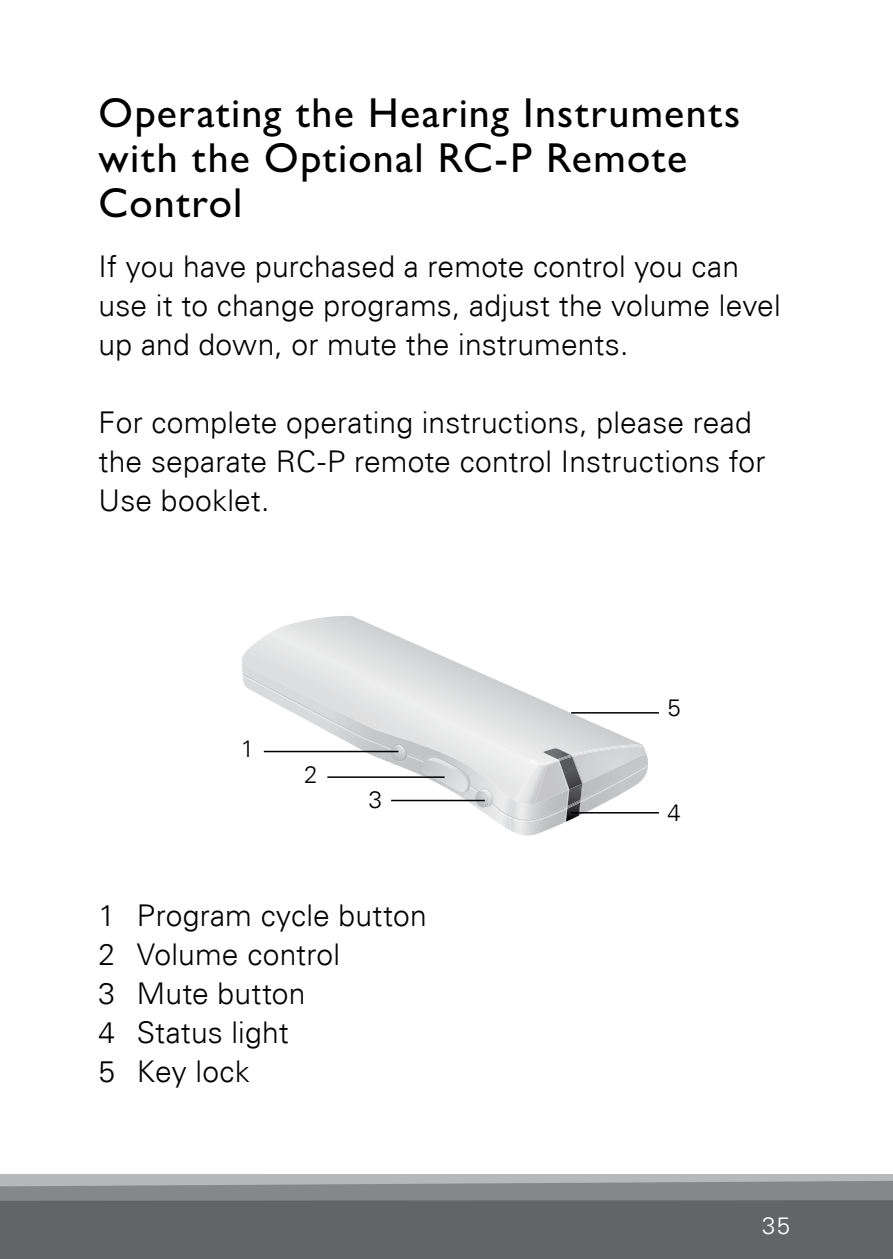
<style>
.page{position:relative;width:893px;height:1259px;background:#fff}
.page>*{position:absolute;margin:0;border:0;box-sizing:border-box;transform-origin:0 0}
.t1{font:500 42px/45px "Gill Sans MT Pro";letter-spacing:.03em;color:#000}
.t2{font:300 30px/39px "Univers Com 45";letter-spacing:.005em;color:#000}
.t3{font:300 24px "Univers Com 45";color:#000}
.t4{font:300 24px "Univers Com 45";color:#fff}
</style>
<div class="page">
<div style="left:0;top:1174px;width:893px;height:85px;background:#b7b8ba"></div>
<svg style="left:0;top:1181px;width:893px;height:19px;background:#8c8d8f"></svg>
<div style="left:0;top:1200px;width:893px;height:59px;background:#636466"></div>
<svg style="left:270px;top:616px;width:120px;height:17px"></svg>
<img style="left:242px;top:633px;width:216px;height:30px">
<svg style="left:242px;top:663px;width:238px;height:10px;background:#e0e1e1"></svg>
<svg style="left:242px;top:673px;width:407px;height:162px"></svg>
<hr style="left:327px;top:776px;width:118px;height:2px;background:#000">
<hr style="left:264px;top:751px;width:134px;height:1px;background:#000">
<hr style="left:571px;top:812px;width:88px;height:1px;background:#000">
<hr style="left:391px;top:800px;width:94px;height:1px;background:#000">
<hr style="left:571px;top:712px;width:88px;height:1px;background:#000">
<h1 class="t1" style="left:99px;top:90px;width:643px">Operating the Hearing Instruments with the Optional RC-P Remote<br>Control</h1>
<p class="t2" style="left:99px;top:247px;width:683px">If you have purchased a remote control you can use it to change programs, adjust the volume level up and down, or mute the instruments.</p>
<p class="t2" style="left:99px;top:403px;width:668px">For complete operating instructions, please read the separate RC-P remote control Instructions for<br>Use booklet.</p>
<p class="t3" style="left:241px;top:734px;width:15px">1</p>
<p class="t3" style="left:304px;top:759px;width:15px">2</p>
<p class="t3" style="left:369px;top:785px;width:15px">3</p>
<p class="t2" style="left:99px;top:896px;width:330px">1 Program cycle button<br>2 Volume control<br>3 Mute button<br>4 Status light<br>5 Key lock</p>
<p class="t3" style="left:667px;top:693px;width:15px">5</p>
<p class="t3" style="left:667px;top:797px;width:15px">4</p>
<p class="t4" style="left:762px;top:1210px;width:29px">35</p>
</div>
